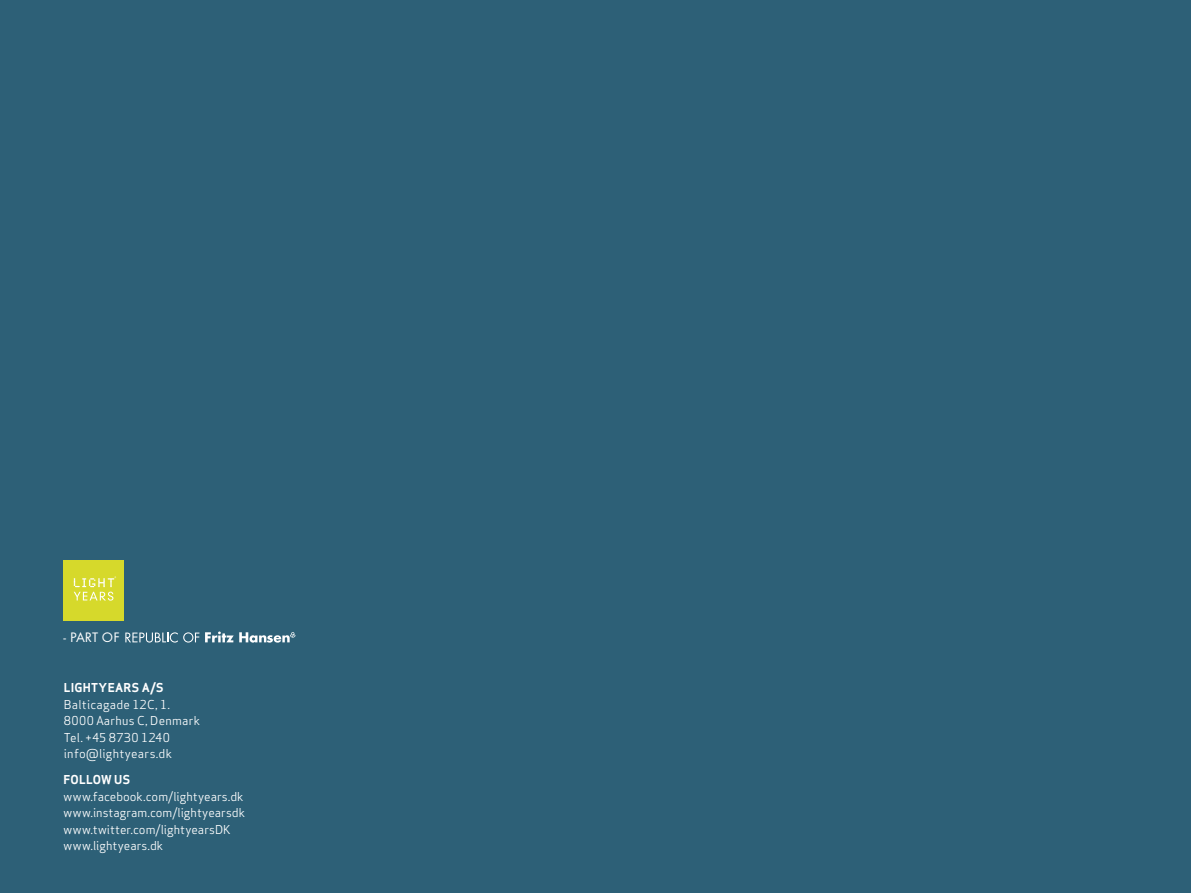
<style>
.page{position:relative;width:1191px;height:893px;background:#2d6077}
.page>*{position:absolute;margin:0;border:0;box-sizing:border-box;transform-origin:0 0}
.t1{font:12.6px "Futura ND";letter-spacing:-.005em;color:#fff}
.t2{font:12px/16.5px "Apex Sans";letter-spacing:.01em;color:#fff}
.t3{font:700 12px "Apex Sans";letter-spacing:.02em;color:#fff}
</style>
<div class="page">
<div style="left:64px;top:560px;width:60px;height:60px;background:#d6d92b"></div>
<svg style="left:74px;top:576px;width:42px;height:25px"></svg>
<svg style="left:125px;top:632px;width:74px;height:11px"></svg>
<svg style="left:205px;top:631px;width:90px;height:12px"></svg>
<p class="t1" style="left:64px;top:630px;width:57px">- PART OF</p>
<p class="t3" style="left:64px;top:680px;width:101px">LIGHTYEARS A/S</p>
<p class="t2" style="left:64px;top:695px;width:138px">Balticagade 12C, 1.<br>8000 Aarhus C, Denmark<br>Tel. +45 8730 1240 info@lightyears.dk</p>
<p class="t3" style="left:64px;top:772px;width:68px">FOLLOW US</p>
<p class="t2" style="left:64px;top:787px;width:183px">www.facebook.com/lightyears.dk www.instagram.com/lightyearsdk www.twitter.com/lightyearsDK www.lightyears.dk</p>
</div>
